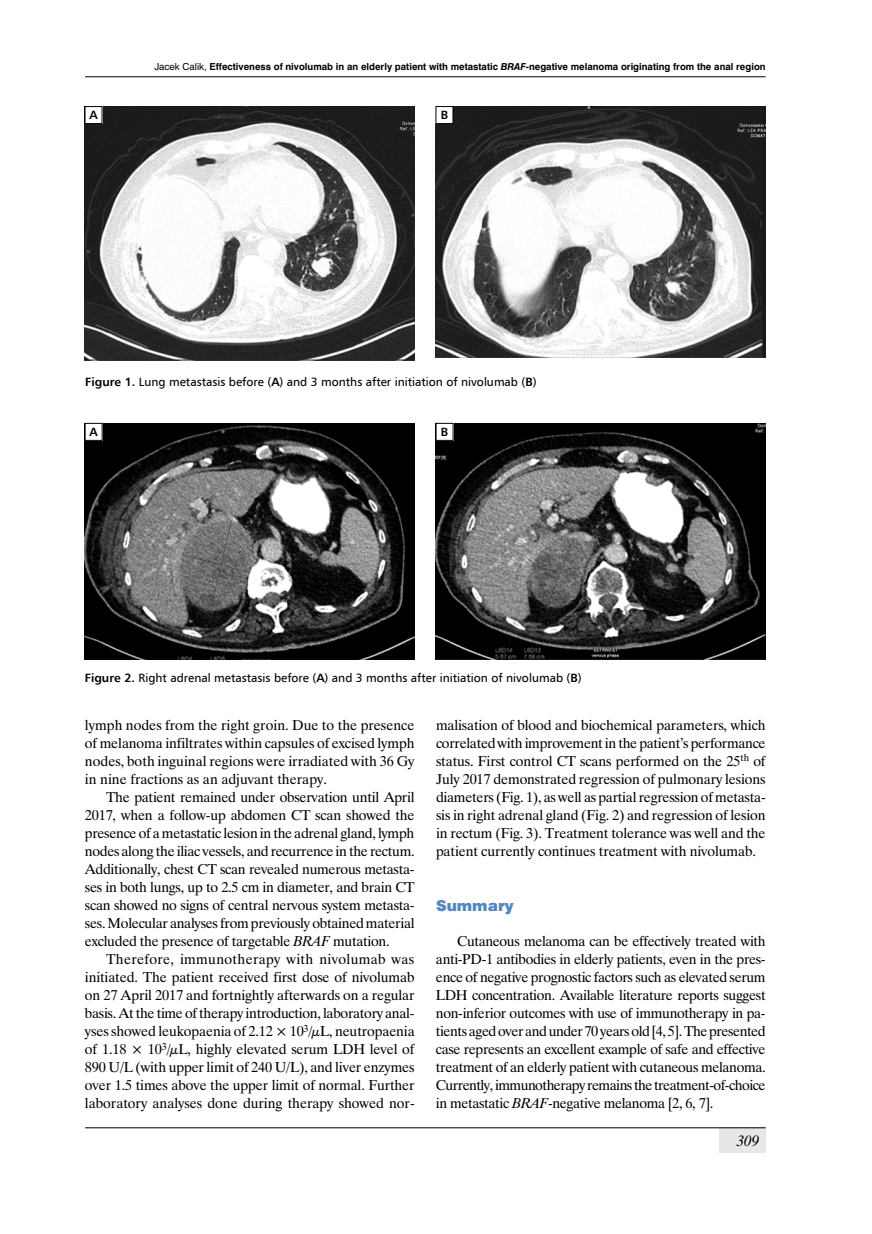
<style>
.page{position:relative;width:872px;height:1234px;background:#fff}
.page>*{position:absolute;margin:0;border:0;box-sizing:border-box;transform-origin:0 0}
.t1{font:15px "Swis 721 Blk EU";color:#5387bd}
.t2{font:italic 15px "Time Ibis EE";color:#000}
.t3{font:14.25px/18px "Time Ibis EE";letter-spacing:-.01em;color:#000;text-align:justify}
.t4{font:12px "Humnst 777 EU";color:#000}
.t5{font:700 12px "Humnst 777 EU";color:#000}
.t6{font:700 9px "Swis 721 PL";color:#000}
.s1{font-weight:400}
.s2{font-style:italic}
.s3{font-weight:700}
</style>
<div class="page">
<hr style="left:85px;top:76px;width:680px;height:1px;background:#000">
<div style="left:719px;top:1127px;width:46px;height:25px;background:#e6e7e8"></div>
<hr style="left:85px;top:1127px;width:680px;height:1px;background:#000">
<img style="left:85px;top:106px;width:330px;height:254px">
<img style="left:436px;top:106px;width:329px;height:251px">
<div style="left:85px;top:106px;width:17px;height:17px;background:#fff"></div>
<div style="left:85px;top:106px;width:17px;height:18px;border:1px solid #000"></div>
<div style="left:436px;top:106px;width:17px;height:17px;background:#fff"></div>
<div style="left:436px;top:106px;width:17px;height:18px;border:1px solid #000"></div>
<img style="left:85px;top:423px;width:330px;height:236px">
<img style="left:436px;top:423px;width:329px;height:236px">
<div style="left:85px;top:423px;width:17px;height:17px;background:#fff"></div>
<div style="left:436px;top:423px;width:17px;height:17px;background:#fff"></div>
<p class="t6" style="left:154px;top:61px;width:613px"><span class="s1">Jacek Calik,</span> Effectiveness of nivolumab in an elderly patient with metastatic <span class="s2">BRAF</span>-negative melanoma originating from the anal region</p>
<p class="t5" style="left:89px;top:107px;width:10px">A</p>
<p class="t5" style="left:441px;top:107px;width:9px">B</p>
<p class="t4" style="left:85px;top:374px;width:453px"><span class="s3">Figure 1.</span> Lung metastasis before (<span class="s3">A</span>) and 3 months after initiation of nivolumab (<span class="s3">B</span>)</p>
<p class="t5" style="left:90px;top:423px;width:10px">A</p>
<p class="t5" style="left:441px;top:423px;width:9px">B</p>
<p class="t4" style="left:85px;top:670px;width:498px"><span class="s3">Figure 2.</span> Right adrenal metastasis before (<span class="s3">A</span>) and 3 months after initiation of nivolumab (<span class="s3">B</span>)</p>
<p class="t3" style="left:85px;top:716px;width:331px">lymph nodes from the right groin. Due to the presence of melanoma infiltrates within capsules of excised lymph nodes, both inguinal regions were irradiated with 36 Gy in nine fractions as an adjuvant therapy.</p>
<p class="t3" style="left:85px;top:787px;width:331px;text-indent:21px">The patient remained under observation until April 2017, when a follow-up abdomen CT scan showed the presence of a metastatic lesion in the adrenal gland, lymph nodes along the iliac vessels, and recurrence in the rectum.<br>Additionally, chest CT scan revealed numerous metasta&shy;ses in both lungs, up to 2.5 cm in diameter, and brain CT scan showed no signs of central nervous system metasta&shy;ses. Molecular analyses from previously obtained material excluded the presence of targetable <span class="s2">BRAF</span> mutation.</p>
<p class="t3" style="left:85px;top:949px;width:331px;text-indent:21px">Therefore, immunotherapy with nivolumab was initiated. The patient received first dose of nivolumab on 27 April 2017 and fortnightly afterwards on a regular basis. At the time of therapy introduction, laboratory anal&shy;yses showed leukopaenia of 2.12 × 10<sup>3</sup>/µL, neutropaenia of 1.18 × 10<sup>3</sup>/µL, highly elevated serum LDH level of 890 U/L (with upper limit of 240 U/L), and liver enzymes over 1.5 times above the upper limit of normal. Further laboratory analyses done during therapy showed nor-</p>
<p class="t3" style="left:436px;top:716px;width:331px">malisation of blood and biochemical parameters, which correlated with improvement in the patient’s performance status. First control CT scans performed on the 25<sup>th</sup> of July 2017 demonstrated regression of pulmonary lesions diameters (Fig. 1), as well as partial regression of metasta&shy;sis in right adrenal gland (Fig. 2) and regression of lesion in rectum (Fig. 3). Treatment tolerance was well and the patient currently continues treatment with nivolumab.</p>
<p class="t1" style="left:436px;top:895px;width:79px">Summary</p>
<p class="t3" style="left:436px;top:932px;width:331px;text-indent:21px">Cutaneous melanoma can be effectively treated with anti-PD-1 antibodies in elderly patients, even in the pres&shy;ence of negative prognostic factors such as elevated serum LDH concentration. Available literature reports suggest non-inferior outcomes with use of immunotherapy in pa&shy;tients aged over and under 70 years old [4, 5]. The presented case represents an excellent example of safe and effective treatment of an elderly patient with cutaneous melanoma.<br>Currently, immunotherapy remains the treatment-of-choice in metastatic <span class="s2">BRAF</span>-negative melanoma [2, 6, 7].</p>
<p class="t2" style="left:736px;top:1131px;width:24px">309</p>
</div>
